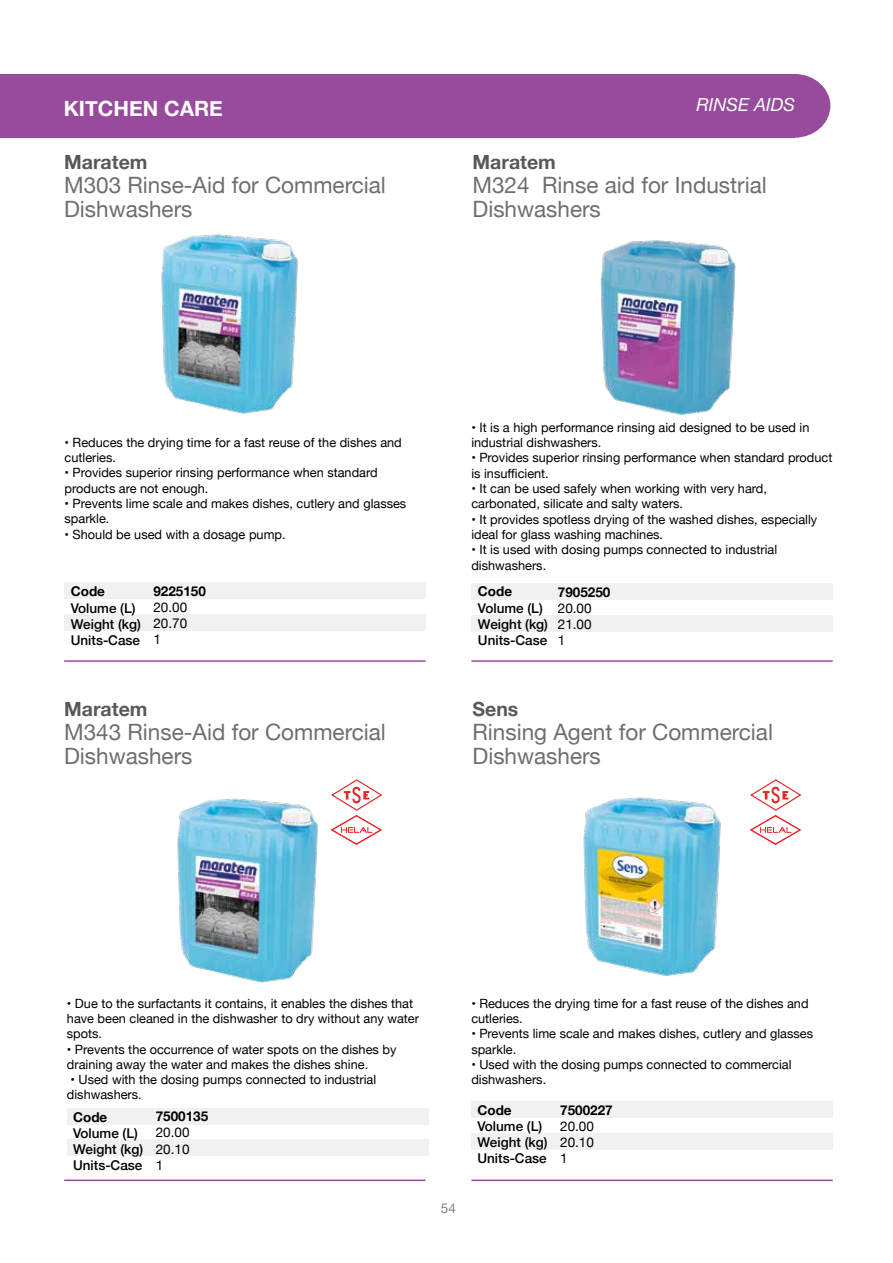
<style>
.page{position:relative;width:893px;height:1263px;background:#fff}
.page>*{position:absolute;margin:0;border:0;box-sizing:border-box;transform-origin:0 0}
.t1{font:22.5px/24px "Helvetica Neue";color:#6d6e71}
.t2{font:700 21px "Helvetica Neue";color:#fff}
.t3{font:700 19.5px "Helvetica Neue";color:#58595b}
.t4{font:italic 18px "Helvetica Neue";color:#fff}
.t5{font:500 13.5px/16.2px "Helvetica Neue";color:#000}
.t6{font:700 13.5px "Helvetica Neue";color:#000}
.t7{font:13.5px/16.2px "Helvetica Neue";color:#000;text-align:justify}
.t8{font:13.5px "Helvetica Neue";color:#808285}
.t9{font:12.75px/15.3px "Helvetica Neue";color:#000}
</style>
<div class="page">
<div style="left:0;top:74px;width:794px;height:64px;background:#984b9d"></div>
<div style="left:758px;top:74px;width:72px;height:64px;background:#984b9d;border-radius:50%"></div>
<hr style="left:64px;top:660px;width:362px;height:2px;background:#984b9d">
<hr style="left:471px;top:660px;width:362px;height:2px;background:#984b9d">
<hr style="left:64px;top:1179px;width:362px;height:2px;background:#984b9d">
<hr style="left:471px;top:1179px;width:362px;height:2px;background:#984b9d">
<hr style="left:892px;top:74px;width:1px;height:64px;background:#984b9d">
<img style="left:161px;top:234px;width:137px;height:180px">
<div style="left:65px;top:614px;width:361px;height:16px;background:#f1f1f2"></div>
<div style="left:65px;top:583px;width:361px;height:16px;background:#f1f1f2"></div>
<img style="left:600px;top:240px;width:136px;height:175px">
<div style="left:471px;top:615px;width:362px;height:16px;background:#f1f1f2"></div>
<div style="left:471px;top:583px;width:362px;height:17px;background:#f1f1f2"></div>
<div style="left:67px;top:1139px;width:361px;height:17px;background:#f1f1f2"></div>
<div style="left:67px;top:1108px;width:361px;height:16px;background:#f1f1f2"></div>
<img style="left:177px;top:798px;width:141px;height:185px">
<svg style="left:330px;top:779px;width:53px;height:66px"></svg>
<img style="left:583px;top:797px;width:138px;height:179px">
<svg style="left:749px;top:779px;width:53px;height:66px"></svg>
<div style="left:471px;top:1133px;width:362px;height:16px;background:#f1f1f2"></div>
<div style="left:471px;top:1101px;width:362px;height:17px;background:#f1f1f2"></div>
<h2 class="t2" style="left:64px;top:92px;width:161px">KITCHEN CARE</h2>
<h3 class="t3" style="left:64px;top:147px;width:85px">Maratem</h3>
<h1 class="t1" style="left:64px;top:174px;width:323px">M303 Rinse-Aid for Commercial<br>Dishwashers</h1>
<h3 class="t4" style="left:696px;top:91px;width:100px">RINSE AIDS</h3>
<h3 class="t3" style="left:472px;top:147px;width:85px">Maratem</h3>
<h1 class="t1" style="left:472px;top:174px;width:296px">M324 Rinse aid for Industrial<br>Dishwashers</h1>
<p class="t9" style="left:65px;top:435px;width:339px">• Reduces the drying time for a fast reuse of the dishes and cutleries.</p>
<p class="t9" style="left:65px;top:466px;width:315px">• Provides superior rinsing performance when standard products are not enough.</p>
<p class="t9" style="left:65px;top:496px;width:343px">• Prevents lime scale and makes dishes, cutlery and glasses sparkle.</p>
<p class="t9" style="left:65px;top:527px;width:223px">• Should be used with a dosage pump.</p>
<p class="t6" style="left:71px;top:581px;width:36px">Code</p>
<p class="t5" style="left:71px;top:599px;width:72px">Volume (L)<br>Weight (kg)<br>Units-Case</p>
<p class="t6" style="left:153px;top:580px;width:54px">9225150</p>
<p class="t7" style="left:153px;top:600px;width:35px">20.00<br>20.70<br>1</p>
<h3 class="t3" style="left:64px;top:694px;width:85px">Maratem</h3>
<h1 class="t1" style="left:64px;top:721px;width:323px">M343 Rinse-Aid for Commercial<br>Dishwashers</h1>
<p class="t9" style="left:471px;top:420px;width:340px">• It is a high performance rinsing aid designed to be used in industrial dishwashers.</p>
<p class="t9" style="left:471px;top:451px;width:363px">• Provides superior rinsing performance when standard product is insufficient.</p>
<p class="t9" style="left:471px;top:481px;width:297px">• It can be used safely when working with very hard, carbonated, silicate and salty waters.</p>
<p class="t9" style="left:471px;top:512px;width:347px">• It provides spotless drying of the washed dishes, especially ideal for glass washing machines.</p>
<p class="t9" style="left:471px;top:543px;width:307px">• It is used with dosing pumps connected to industrial dishwashers.</p>
<p class="t6" style="left:558px;top:581px;width:54px">7905250</p>
<p class="t7" style="left:558px;top:601px;width:35px">20.00<br>21.00<br>1</p>
<p class="t6" style="left:478px;top:581px;width:36px">Code</p>
<p class="t5" style="left:478px;top:599px;width:72px">Volume (L)<br>Weight (kg)<br>Units-Case</p>
<h3 class="t3" style="left:472px;top:694px;width:47px">Sens</h3>
<h1 class="t1" style="left:472px;top:721px;width:302px">Rinsing Agent for Commercial<br>Dishwashers</h1>
<p class="t9" style="left:67px;top:996px;width:354px">• Due to the surfactants it contains, it enables the dishes that have been cleaned in the dishwasher to dry without any water spots.</p>
<p class="t9" style="left:67px;top:1042px;width:331px">• Prevents the occurrence of water spots on the dishes by draining away the water and makes the dishes shine.</p>
<p class="t9" style="left:67px;top:1073px;width:311px">• Used with the dosing pumps connected to industrial dishwashers.</p>
<p class="t6" style="left:73px;top:1106px;width:36px">Code</p>
<p class="t5" style="left:73px;top:1124px;width:72px">Volume (L)<br>Weight (kg)<br>Units-Case</p>
<p class="t6" style="left:156px;top:1106px;width:54px">7500135</p>
<p class="t7" style="left:156px;top:1125px;width:35px">20.00<br>20.10<br>1</p>
<p class="t8" style="left:441px;top:1198px;width:17px">54</p>
<p class="t9" style="left:471px;top:996px;width:339px">• Reduces the drying time for a fast reuse of the dishes and cutleries.</p>
<p class="t9" style="left:471px;top:1027px;width:343px">• Prevents lime scale and makes dishes, cutlery and glasses sparkle.</p>
<p class="t9" style="left:471px;top:1057px;width:322px">• Used with the dosing pumps connected to commercial dishwashers.</p>
<p class="t6" style="left:560px;top:1099px;width:54px">7500227</p>
<p class="t7" style="left:560px;top:1119px;width:35px">20.00<br>20.10<br>1</p>
<p class="t6" style="left:477px;top:1099px;width:36px">Code</p>
<p class="t5" style="left:477px;top:1117px;width:72px">Volume (L)<br>Weight (kg)<br>Units-Case</p>
</div>
